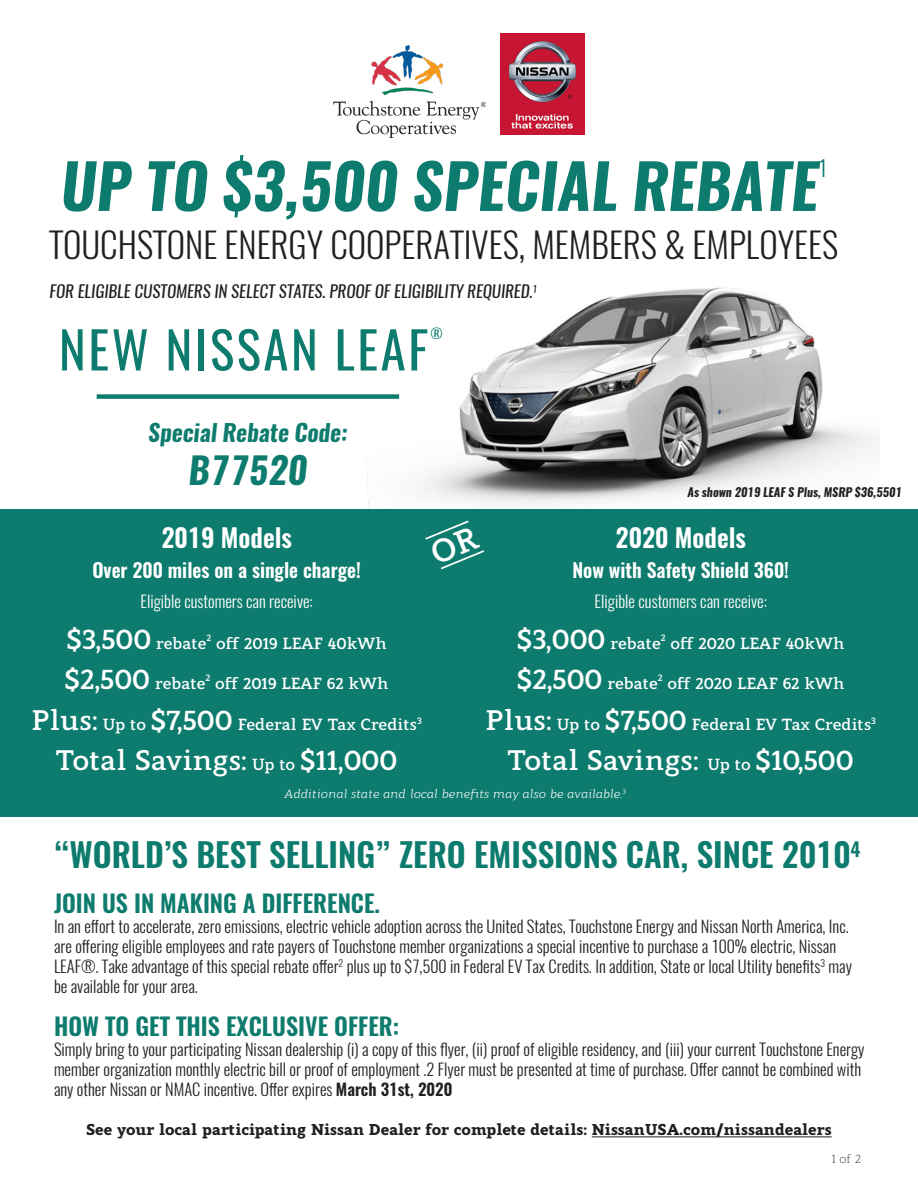
<style>
.page{position:relative;width:918px;height:1188px;background:#fff}
.page>*{position:absolute;margin:0;border:0;box-sizing:border-box;transform-origin:0 0}
.t1{font:italic 700 61.35px "Oswald";color:#0d7b6d}
.t2{font:50.85px "Oswald";letter-spacing:.05em;color:#0d7b6d}
.t3{font:italic 700 36.45px "Oswald";color:#0d7b6d}
.t4{font:300 35.1px "Oswald";color:#231f20}
.t5{font:600 33px "Oswald";color:#0d7b6d}
.t6{font:700 28.2px "Modum";color:#fff}
.t7{font:600 25.5px "Oswald";color:#fff}
.t8{font:600 24px "Oswald";color:#0d7b6d}
.t9{font:italic 700 23.4px "Oswald";color:#0d7b6d}
.t10{font:300 21.9px "Oswald";color:#0d7b6d}
.t11{font:600 19.5px "Oswald";color:#fff}
.t12{font:italic 16.8px "Oswald";color:#231f20}
.t13{font:300 16.5px/19.8px "Oswald";color:#231f20}
.t14{font:300 16.5px "Oswald";color:#fff}
.t15{font:700 16.2px "Modum";color:#fff}
.t16{font:800 15.75px "Modum";color:#231f20}
.t17{font:13.8px "Oswald";color:#0d7b6d}
.t18{font:italic 12px "Modum";color:#fff}
.t19{font:italic 700 12px "Oswald";color:#231f20}
.t20{font:300 12px "Modum";color:#231f20}
.t21{font:700 9.45px "Modum";color:#fff}
.s1{font-size:16.2px}
.s2{font-size:28.2px}
.s3{font-weight:600}
</style>
<div class="page">
<img style="left:366px;top:287px;width:513px;height:221px">
<img style="left:333px;top:45px;width:152px;height:92px">
<img style="left:500px;top:34px;width:85px;height:100px">
<hr style="left:592px;top:1136px;width:240px;height:1px;background:#231f20">
<div style="left:0;top:509px;width:918px;height:307px;background:#0d7b6d"></div>
<div style="left:97px;top:394px;width:302px;height:5px;background:#0d7b6d"></div>
<svg style="left:425px;top:520px;width:59px;height:50px"></svg>
<p class="t1" style="left:61px;top:143px;width:759px">UP TO $3,500 SPECIAL REBATE</p>
<p class="t10" style="left:818px;top:154px;width:11px">1</p>
<p class="t4" style="left:50px;top:221px;width:790px">TOUCHSTONE ENERGY COOPERATIVES, MEMBERS &amp; EMPLOYEES</p>
<p class="t12" style="left:50px;top:280px;width:489px">FOR ELIGIBLE CUSTOMERS IN SELECT STATES. PROOF OF ELIGIBILITY REQUIRED.<sup>1</sup></p>
<p class="t2" style="left:59px;top:315px;width:371px">NEW NISSAN LEAF</p>
<p class="t17" style="left:431px;top:324px;width:14px">®</p>
<p class="t9" style="left:148px;top:416px;width:201px">Special Rebate Code:</p>
<p class="t3" style="left:189px;top:445px;width:120px">B77520</p>
<p class="t19" style="left:688px;top:484px;width:216px">As shown 2019 LEAF S Plus, MSRP $36,5501</p>
<p class="t7" style="left:161px;top:520px;width:132px">2019 Models</p>
<p class="t11" style="left:92px;top:557px;width:270px">Over 200 miles on a single charge!</p>
<p class="t14" style="left:141px;top:591px;width:174px">Eligible customers can receive:</p>
<p class="t6" style="left:66px;top:617px;width:142px">$3,500 <span class="s1">rebate</span></p>
<p class="t21" style="left:207px;top:630px;width:6px">2</p>
<p class="t15" style="left:216px;top:630px;width:172px">off 2019 LEAF 40kWh</p>
<p class="t6" style="left:65px;top:657px;width:142px">$2,500 <span class="s1">rebate</span></p>
<p class="t21" style="left:206px;top:670px;width:6px">2</p>
<p class="t15" style="left:215px;top:671px;width:175px">off 2019 LEAF 62 kWh</p>
<p class="t15" style="left:32px;top:711px;width:392px"><span class="s2">Plus:</span> Up to <span class="s2">$7,500</span> Federal EV Tax Credits<sup>3</sup></p>
<p class="t6" style="left:56px;top:738px;width:343px">Total Savings: <span class="s1">Up to</span> $11,000</p>
<p class="t7" style="left:616px;top:520px;width:132px">2020 Models</p>
<p class="t11" style="left:572px;top:557px;width:218px">Now with Safety Shield 360!</p>
<p class="t14" style="left:595px;top:591px;width:174px">Eligible customers can receive:</p>
<p class="t6" style="left:517px;top:617px;width:146px">$3,000 <span class="s1">rebate</span></p>
<p class="t21" style="left:661px;top:630px;width:6px">2</p>
<p class="t15" style="left:671px;top:630px;width:176px">off 2020 LEAF 40kWh</p>
<p class="t6" style="left:517px;top:657px;width:142px">$2,500 <span class="s1">rebate</span></p>
<p class="t21" style="left:658px;top:670px;width:6px">2</p>
<p class="t15" style="left:668px;top:671px;width:179px">off 2020 LEAF 62 kWh</p>
<p class="t15" style="left:486px;top:711px;width:392px"><span class="s2">Plus:</span> Up to <span class="s2">$7,500</span> Federal EV Tax Credits<sup>3</sup></p>
<p class="t6" style="left:508px;top:738px;width:348px">Total Savings: <span class="s1">Up to</span> $10,500</p>
<p class="t18" style="left:284px;top:785px;width:343px">Additional state and local benefits may also be available.<sup>3</sup></p>
<p class="t5" style="left:54px;top:832px;width:808px">“WORLD’S BEST SELLING” ZERO EMISSIONS CAR, SINCE 2010<sup>4</sup></p>
<p class="t8" style="left:54px;top:887px;width:328px">JOIN US IN MAKING A DIFFERENCE.</p>
<p class="t13" style="left:54px;top:917px;width:799px">In an effort to accelerate, zero emissions, electric vehicle adoption across the United States, Touchstone Energy and Nissan North America, Inc. are offering eligible employees and rate payers of Touchstone member organizations a special incentive to purchase a 100% electric, Nissan LEAF®. Take advantage of this special rebate offer<sup>2</sup> plus up to $7,500 in Federal EV Tax Credits. In addition, State or local Utility benefits<sup>3</sup> may be available for your area.</p>
<p class="t8" style="left:54px;top:1010px;width:346px">HOW TO GET THIS EXCLUSIVE OFFER:</p>
<p class="t13" style="left:54px;top:1040px;width:812px">Simply bring to your participating Nissan dealership (i) a copy of this flyer, (ii) proof of eligible residency, and (iii) your current Touchstone Energy member organization monthly electric bill or proof of employment .2 Flyer must be presented at time of purchase. Offer cannot be combined with any other Nissan or NMAC incentive. Offer expires <span class="s3">March 31st, 2020</span></p>
<p class="t16" style="left:86px;top:1117px;width:747px">See your local participating Nissan Dealer for complete details: NissanUSA.com/nissandealers</p>
<p class="t20" style="left:832px;top:1149px;width:31px">1 of 2</p>
</div>
